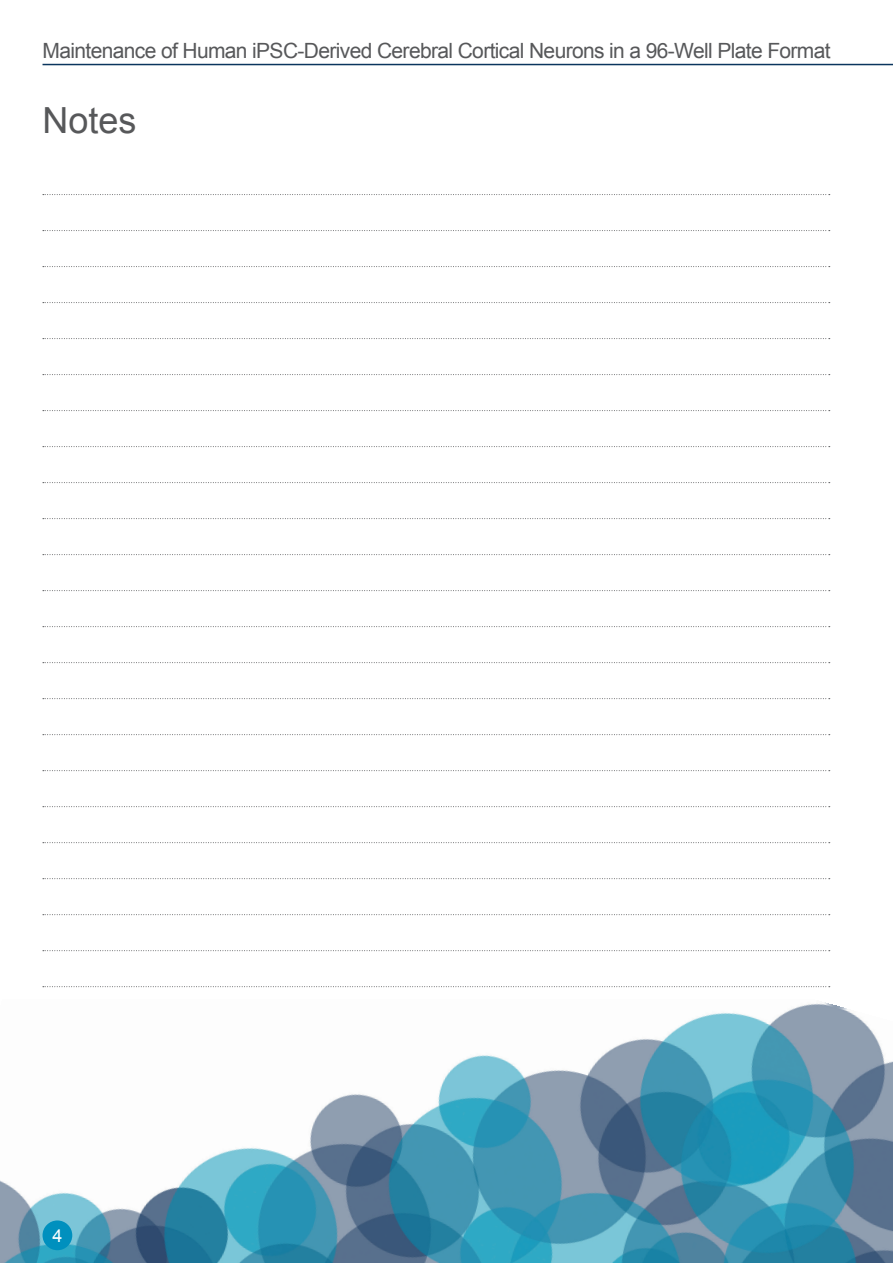
<style>
.page{position:relative;width:893px;height:1263px;background:#fff}
.page>*{position:absolute;margin:0;border:0;box-sizing:border-box;transform-origin:0 0}
.t1{font:36px "Arial";color:#57585a}
.t2{font:21px "Arial";letter-spacing:-.03em;color:#57585a}
.t3{font:18px "Arial";color:#fff}
</style>
<div class="page">
<img style="left:0;top:1002px;width:893px;height:261px">
<div style="left:43px;top:1220px;width:29px;height:30px;background:#0090be;border-radius:50%"></div>
<hr style="left:43px;top:64px;width:850px;height:1px;background:#0a355e">
<svg style="left:43px;top:194px;width:787px;height:1px"></svg>
<svg style="left:43px;top:230px;width:787px;height:1px"></svg>
<svg style="left:43px;top:266px;width:787px;height:1px"></svg>
<svg style="left:43px;top:302px;width:787px;height:1px"></svg>
<svg style="left:43px;top:338px;width:787px;height:1px"></svg>
<svg style="left:43px;top:374px;width:787px;height:1px"></svg>
<svg style="left:43px;top:410px;width:787px;height:1px"></svg>
<svg style="left:43px;top:446px;width:787px;height:1px"></svg>
<svg style="left:43px;top:482px;width:787px;height:1px"></svg>
<svg style="left:43px;top:518px;width:787px;height:1px"></svg>
<svg style="left:43px;top:554px;width:787px;height:1px"></svg>
<svg style="left:43px;top:590px;width:787px;height:1px"></svg>
<svg style="left:43px;top:626px;width:787px;height:1px"></svg>
<svg style="left:43px;top:662px;width:787px;height:1px"></svg>
<svg style="left:43px;top:698px;width:787px;height:1px"></svg>
<svg style="left:43px;top:734px;width:787px;height:1px"></svg>
<svg style="left:43px;top:770px;width:787px;height:1px"></svg>
<svg style="left:43px;top:806px;width:787px;height:1px"></svg>
<svg style="left:43px;top:842px;width:787px;height:1px"></svg>
<svg style="left:43px;top:878px;width:787px;height:1px"></svg>
<svg style="left:43px;top:914px;width:787px;height:1px"></svg>
<svg style="left:43px;top:950px;width:787px;height:1px"></svg>
<svg style="left:43px;top:986px;width:787px;height:1px"></svg>
<p class="t2" style="left:43px;top:37px;width:790px">Maintenance of Human iPSC-Derived Cerebral Cortical Neurons in a 96-Well Plate Format</p>
<h1 class="t1" style="left:43px;top:96px;width:96px">Notes</h1>
<p class="t3" style="left:52px;top:1224px;width:12px">4</p>
</div>
